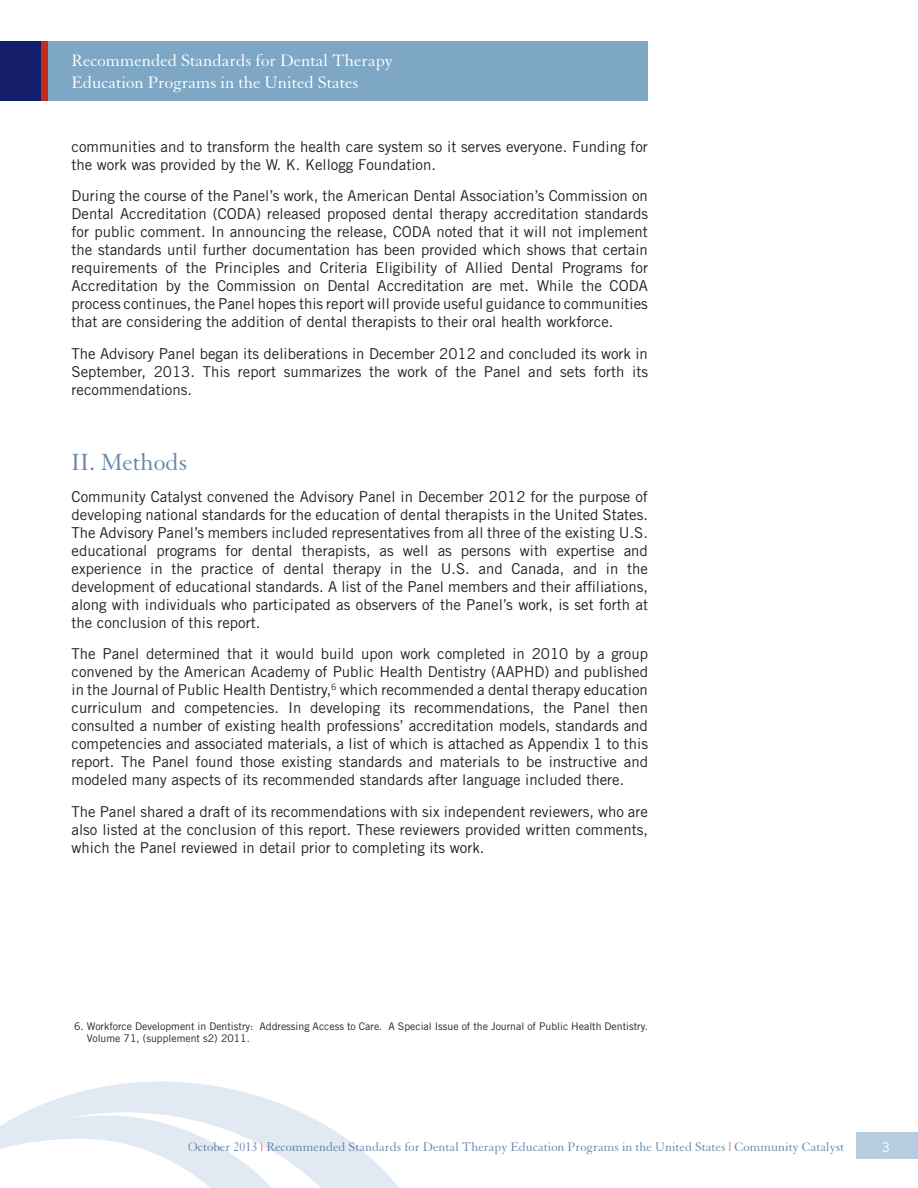
<style>
.page{position:relative;width:918px;height:1188px;background:#fff}
.page>*{position:absolute;margin:0;border:0;box-sizing:border-box;transform-origin:0 0}
.t1{font:25.5px "Granjon";color:#6986a8}
.t2{font:18px/21.6px "Granjon";color:#fff}
.t3{font:15px/18px "Trade Gothic";color:#231f20;text-align:justify}
.t4{font:13.5px "Granjon";color:#6986a8}
.t5{font:13.5px "Trade Gothic";color:#fff}
.t6{font:10.5px/12.6px "Trade Gothic";color:#231f20}
.s1{color:#5e7da1}
.s2{color:#af2d19}
.s3{color:#c02d19}
</style>
<div class="page">
<div style="left:0;top:42px;width:648px;height:59px;background:#7ea7c5"></div>
<div style="left:0;top:42px;width:48px;height:59px;background:#c02d19"></div>
<div style="left:0;top:42px;width:40px;height:59px;background:#131d6a"></div>
<div style="left:857px;top:1133px;width:61px;height:26px;background:#b7cee0"></div>
<svg style="left:0;top:1082px;width:399px;height:106px"></svg>
<p class="t2" style="left:72px;top:50px;width:323px">Recommended Standards for Dental Therapy<br>Education Programs in the United States</p>
<p class="t3" style="left:72px;top:137px;width:578px">communities and to transform the health care system so it serves everyone. Funding for the work was provided by the W. K. Kellogg Foundation.</p>
<p class="t3" style="left:72px;top:187px;width:578px">During the course of the Panel’s work, the American Dental Association’s Commission on Dental Accreditation (CODA) released proposed dental therapy accreditation standards for public comment. In announcing the release, CODA noted that it will not implement the standards until further documentation has been provided which shows that certain requirements of the Principles and Criteria Eligibility of Allied Dental Programs for Accreditation by the Commission on Dental Accreditation are met. While the CODA process continues, the Panel hopes this report will provide useful guidance to communities that are considering the addition of dental therapists to their oral health workforce.</p>
<p class="t3" style="left:72px;top:344px;width:578px">The Advisory Panel began its deliberations in December 2012 and concluded its work in September, 2013. This report summarizes the work of the Panel and sets forth its recommendations.</p>
<h1 class="t1" style="left:72px;top:449px;width:117px">II. Methods</h1>
<p class="t3" style="left:72px;top:487px;width:578px">Community Catalyst convened the Advisory Panel in December 2012 for the purpose of developing national standards for the education of dental therapists in the United States.<br>The Advisory Panel’s members included representatives from all three of the existing U.S. educational programs for dental therapists, as well as persons with expertise and experience in the practice of dental therapy in the U.S. and Canada, and in the development of educational standards. A list of the Panel members and their affiliations, along with individuals who participated as observers of the Panel’s work, is set forth at the conclusion of this report.</p>
<p class="t3" style="left:72px;top:645px;width:578px">The Panel determined that it would build upon work completed in 2010 by a group convened by the American Academy of Public Health Dentistry (AAPHD) and published in the Journal of Public Health Dentistry,<sup>6</sup> which recommended a dental therapy education curriculum and competencies. In developing its recommendations, the Panel then consulted a number of existing health professions’ accreditation models, standards and competencies and associated materials, a list of which is attached as Appendix 1 to this report. The Panel found those existing standards and materials to be instructive and modeled many aspects of its recommended standards after language included there.</p>
<p class="t3" style="left:72px;top:802px;width:578px">The Panel shared a draft of its recommendations with six independent reviewers, who are also listed at the conclusion of this report. These reviewers provided written comments, which the Panel reviewed in detail prior to completing its work.</p>
<p class="t6" style="left:87px;top:1019px;width:562px;text-indent:-13px">6. Workforce Development in Dentistry: Addressing Access to Care. A Special Issue of the Journal of Public Health Dentistry.<br>Volume 71, (supplement s2) 2011.</p>
<p class="t4" style="left:188px;top:1140px;width:658px"><span class="s1">October 2013</span> <span class="s2">|</span> Recommended Standards for Dental Therapy Education Programs in the United States <span class="s3">|</span> Community Catalyst</p>
<p class="t5" style="left:882px;top:1139px;width:10px">3</p>
</div>
